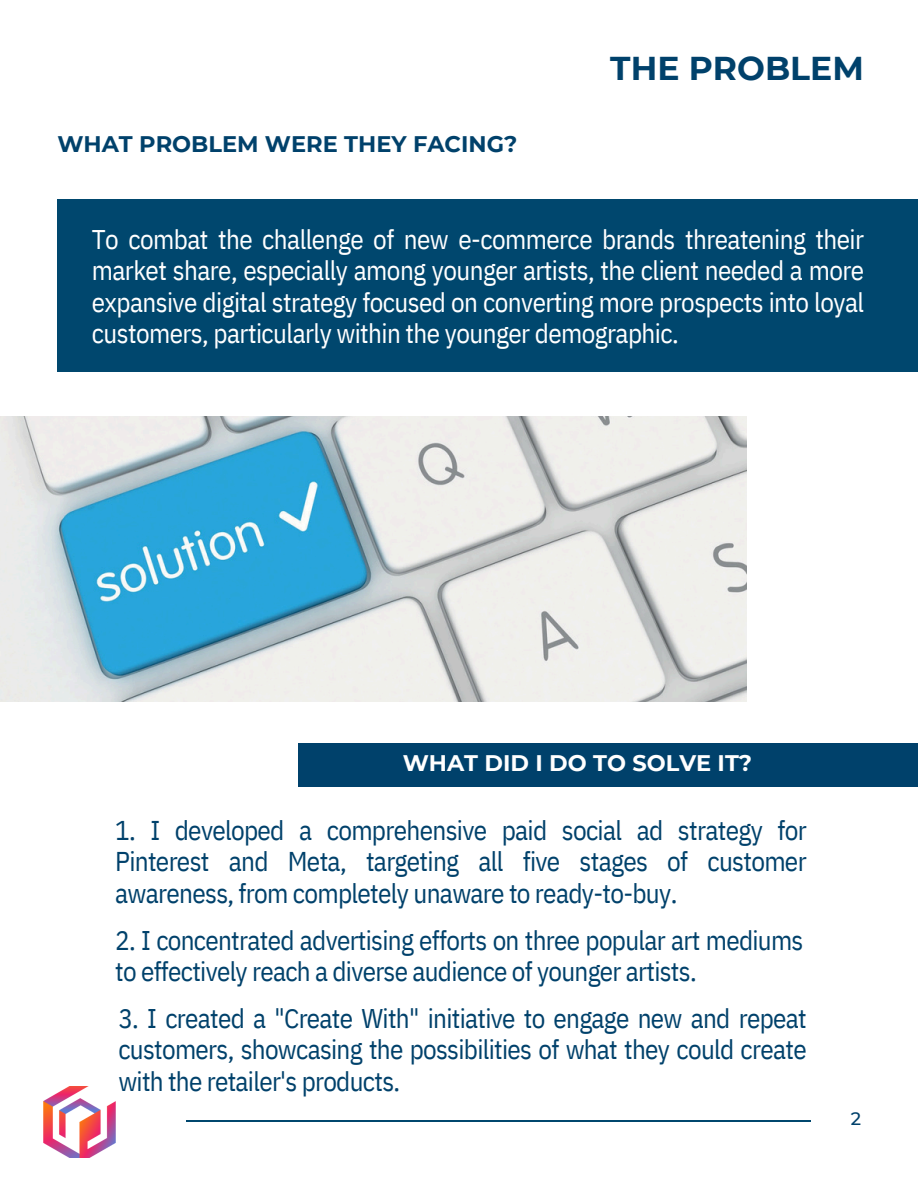
<style>
.page{position:relative;width:918px;height:1188px;background:#fff}
.page>*{position:absolute;margin:0;border:0;box-sizing:border-box;transform-origin:0 0}
.t1{font:700 33px "Montserrat";color:#00416b}
.t2{font:27.15px/31.7px "IBM Plex Sans Cond";letter-spacing:-.025em;color:#00416b;text-align:justify}
.t3{font:27px/31.5px "IBM Plex Sans Cond";letter-spacing:-.025em;color:#00416b}
.t4{font:27px/31.5px "IBM Plex Sans Cond";letter-spacing:-.02em;color:#fff;text-align:justify}
.t5{font:700 22.5px "Montserrat";color:#00416b}
.t6{font:700 22.5px "Montserrat";color:#fff}
.t7{font:500 18px "Montserrat";color:#00416b}
</style>
<div class="page">
<div style="left:57px;top:199px;width:861px;height:173px;background:#00476e"></div>
<hr style="left:186px;top:1121px;width:625px;height:1px;background:#00476e">
<div style="left:299px;top:743px;width:619px;height:44px;background:#00416b"></div>
<img style="left:0;top:417px;width:746px;height:284px">
<img style="left:44px;top:1086px;width:71px;height:71px">
<p class="t5" style="left:57px;top:130px;width:461px">WHAT PROBLEM WERE THEY FACING?</p>
<p class="t1" style="left:610px;top:48px;width:255px">THE PROBLEM</p>
<h2 class="t4" style="left:92px;top:223px;width:774px">To combat the challenge of new e-commerce brands threatening their market share, especially among younger artists, the client needed a more expansive digital strategy focused on converting more prospects into loyal customers, particularly within the younger demographic.</h2>
<p class="t6" style="left:403px;top:750px;width:351px">WHAT DID I DO TO SOLVE IT?</p>
<h2 class="t2" style="left:115px;top:814px;width:693px">1. I developed a comprehensive paid social ad strategy for Pinterest and Meta, targeting all five stages of customer awareness, from completely unaware to ready-to-buy.</h2>
<p class="t3" style="left:115px;top:924px;width:690px">2. I concentrated advertising efforts on three popular art mediums to effectively reach a diverse audience of younger artists.</p>
<h2 class="t3" style="left:118px;top:1002px;width:690px;text-align:justify">3. I created a "Create With" initiative to engage new and repeat customers, showcasing the possibilities of what they could create with the retailer's products.</h2>
<h2 class="t7" style="left:851px;top:1107px;width:12px">2</h2>
</div>
